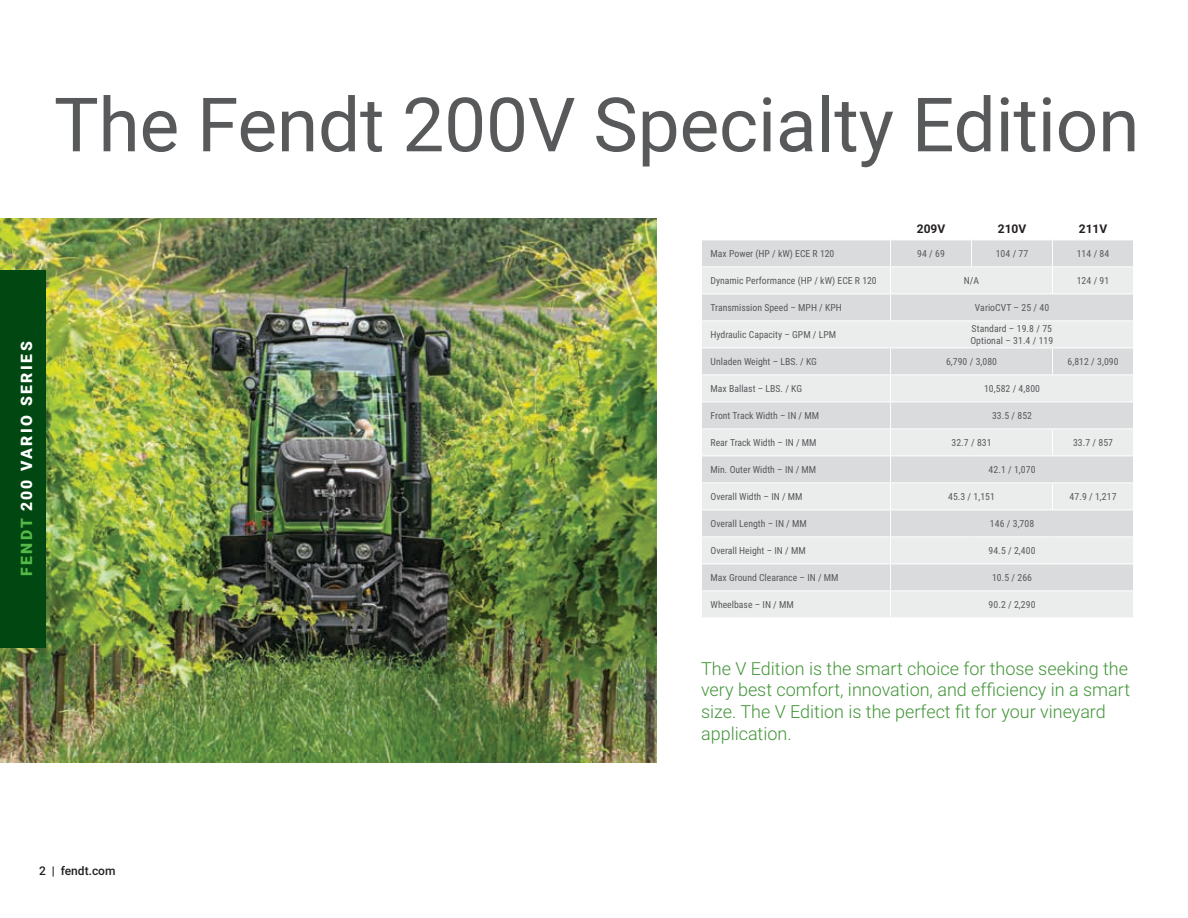
<style>
.page{position:relative;width:1188px;height:918px;background:#fff}
.page>*{position:absolute;margin:0;border:0;box-sizing:border-box;transform-origin:0 0}
.t1{font:75px "Roboto";letter-spacing:-.005em;color:#58595b}
.t2{font:300 18px/21.6px "Roboto";color:#439539}
.t3{font:900 15.75px "Roboto";letter-spacing:.16em;color:#fff}
.t4{font:700 12px "Roboto";color:#231f20}
.t5{font:500 12px "Roboto";color:#231f20}
.t6{font:9.75px/12px "Roboto Condensed";color:#58595b}
.s1{color:#55b947}
</style>
<div class="page">
<hr style="left:1187px;top:0;width:1px;height:918px;background:#fafafa">
<img style="left:0;top:218px;width:657px;height:544px">
<div style="left:0;top:270px;width:45px;height:378px;background:#004712"></div>
<div style="left:702px;top:240px;width:431px;height:26px;background:#dadbdd"></div>
<svg style="left:702px;top:267px;width:431px;height:350px;background:#e3e4e5"></svg>
<svg style="left:971px;top:240px;width:1px;height:26px"></svg>
<hr style="left:701px;top:293px;width:190px;height:1px;background:#fff">
<hr style="left:891px;top:293px;width:81px;height:1px;background:#fff">
<svg style="left:890px;top:240px;width:1px;height:80px"></svg>
<hr style="left:972px;top:293px;width:81px;height:1px;background:#fff">
<hr style="left:1053px;top:293px;width:81px;height:1px;background:#fff">
<hr style="left:701px;top:320px;width:190px;height:1px;background:#fff">
<hr style="left:891px;top:320px;width:81px;height:1px;background:#fff">
<hr style="left:972px;top:320px;width:81px;height:1px;background:#fff">
<hr style="left:1053px;top:320px;width:81px;height:1px;background:#fff">
<hr style="left:701px;top:347px;width:190px;height:1px;background:#fff">
<hr style="left:891px;top:347px;width:81px;height:1px;background:#fff">
<hr style="left:972px;top:347px;width:81px;height:1px;background:#fff">
<hr style="left:1053px;top:347px;width:81px;height:1px;background:#fff">
<hr style="left:701px;top:374px;width:190px;height:1px;background:#fff">
<hr style="left:891px;top:374px;width:81px;height:1px;background:#fff">
<hr style="left:972px;top:374px;width:81px;height:1px;background:#fff">
<hr style="left:1053px;top:374px;width:81px;height:1px;background:#fff">
<hr style="left:701px;top:401px;width:190px;height:1px;background:#fff">
<hr style="left:891px;top:401px;width:81px;height:1px;background:#fff">
<hr style="left:972px;top:401px;width:81px;height:1px;background:#fff">
<hr style="left:1053px;top:401px;width:81px;height:1px;background:#fff">
<hr style="left:701px;top:428px;width:190px;height:1px;background:#fff">
<hr style="left:701px;top:455px;width:190px;height:1px;background:#fff">
<hr style="left:701px;top:482px;width:190px;height:1px;background:#fff">
<hr style="left:891px;top:482px;width:81px;height:1px;background:#fff">
<hr style="left:972px;top:482px;width:81px;height:1px;background:#fff">
<hr style="left:1053px;top:482px;width:81px;height:1px;background:#fff">
<hr style="left:701px;top:509px;width:190px;height:1px;background:#fff">
<hr style="left:891px;top:509px;width:81px;height:1px;background:#fff">
<hr style="left:972px;top:509px;width:81px;height:1px;background:#fff">
<hr style="left:1053px;top:509px;width:81px;height:1px;background:#fff">
<hr style="left:701px;top:536px;width:190px;height:1px;background:#fff">
<hr style="left:891px;top:536px;width:81px;height:1px;background:#fff">
<hr style="left:972px;top:536px;width:81px;height:1px;background:#fff">
<hr style="left:1053px;top:536px;width:81px;height:1px;background:#fff">
<hr style="left:701px;top:563px;width:190px;height:1px;background:#fff">
<hr style="left:891px;top:563px;width:81px;height:1px;background:#fff">
<hr style="left:972px;top:563px;width:81px;height:1px;background:#fff">
<hr style="left:1053px;top:563px;width:81px;height:1px;background:#fff">
<hr style="left:701px;top:590px;width:190px;height:1px;background:#fff">
<hr style="left:891px;top:590px;width:81px;height:1px;background:#fff">
<hr style="left:972px;top:590px;width:81px;height:1px;background:#fff">
<hr style="left:1053px;top:590px;width:81px;height:1px;background:#fff">
<svg style="left:890px;top:348px;width:1px;height:269px"></svg>
<hr style="left:891px;top:428px;width:81px;height:1px;background:#fff">
<hr style="left:972px;top:428px;width:81px;height:1px;background:#fff">
<hr style="left:1053px;top:428px;width:81px;height:1px;background:#fff">
<hr style="left:891px;top:455px;width:81px;height:1px;background:#fff">
<hr style="left:972px;top:455px;width:81px;height:1px;background:#fff">
<hr style="left:1053px;top:455px;width:81px;height:1px;background:#fff">
<svg style="left:1052px;top:240px;width:1px;height:53px"></svg>
<svg style="left:1052px;top:348px;width:1px;height:26px"></svg>
<svg style="left:1052px;top:429px;width:1px;height:26px"></svg>
<svg style="left:1052px;top:483px;width:1px;height:26px"></svg>
<h1 class="t1" style="left:54px;top:72px;width:1087px">The Fendt 200V Specialty Edition</h1>
<h3 class="t3" style="left:16px;top:576px;width:236px;rotate:-90deg"><span class="s1">FENDT</span> 200 VARIO SERIES</h3>
<p class="t5" style="left:39px;top:862px;width:78px">2 | fendt.com</p>
<p class="t4" style="left:917px;top:221px;width:30px">209V</p>
<p class="t4" style="left:998px;top:221px;width:30px">210V</p>
<p class="t4" style="left:1079px;top:221px;width:30px">211V</p>
<p class="t6" style="left:711px;top:247px;width:125px">Max Power (HP / kW) ECE R 120</p>
<p class="t6" style="left:917px;top:247px;width:29px">94 / 69</p>
<p class="t6" style="left:996px;top:247px;width:34px">104 / 77</p>
<p class="t6" style="left:1077px;top:247px;width:34px">114 / 84</p>
<p class="t6" style="left:711px;top:274px;width:168px">Dynamic Performance (HP / kW) ECE R 120</p>
<p class="t6" style="left:964px;top:274px;width:17px">N/A</p>
<p class="t6" style="left:1077px;top:274px;width:34px">124 / 91</p>
<p class="t6" style="left:711px;top:301px;width:133px">Transmission Speed – MPH / KPH</p>
<p class="t6" style="left:975px;top:301px;width:76px">VarioCVT – 25 / 40</p>
<p class="t6" style="left:711px;top:328px;width:127px">Hydraulic Capacity – GPM / LPM</p>
<p class="t6" style="left:970px;top:322px;width:84px">Standard – 19.8 / 75<br>Optional – 31.4 / 119</p>
<p class="t6" style="left:711px;top:355px;width:108px">Unladen Weight – LBS. / KG</p>
<p class="t6" style="left:946px;top:355px;width:53px">6,790 / 3,080</p>
<p class="t6" style="left:1068px;top:355px;width:53px">6,812 / 3,090</p>
<p class="t6" style="left:711px;top:382px;width:93px">Max Ballast – LBS. / KG</p>
<p class="t6" style="left:984px;top:382px;width:57px">10,582 / 4,800</p>
<p class="t6" style="left:711px;top:409px;width:110px">Front Track Width – IN / MM</p>
<p class="t6" style="left:992px;top:409px;width:42px">33.5 / 852</p>
<p class="t6" style="left:711px;top:436px;width:108px">Rear Track Width – IN / MM</p>
<p class="t6" style="left:952px;top:436px;width:42px">32.7 / 831</p>
<p class="t6" style="left:1073px;top:436px;width:42px">33.7 / 857</p>
<p class="t6" style="left:711px;top:463px;width:107px">Min. Outer Width – IN / MM</p>
<p class="t6" style="left:989px;top:463px;width:48px">42.1 / 1,070</p>
<p class="t6" style="left:711px;top:490px;width:94px">Overall Width – IN / MM</p>
<p class="t6" style="left:948px;top:490px;width:48px">45.3 / 1,151</p>
<p class="t6" style="left:1070px;top:490px;width:48px">47.9 / 1,217</p>
<p class="t6" style="left:711px;top:517px;width:98px">Overall Length – IN / MM</p>
<p class="t6" style="left:990px;top:517px;width:46px">146 / 3,708</p>
<p class="t6" style="left:711px;top:544px;width:97px">Overall Height – IN / MM</p>
<p class="t6" style="left:989px;top:544px;width:48px">94.5 / 2,400</p>
<p class="t6" style="left:711px;top:571px;width:130px">Max Ground Clearance – IN / MM</p>
<p class="t6" style="left:992px;top:571px;width:42px">10.5 / 266</p>
<p class="t6" style="left:711px;top:598px;width:85px">Wheelbase – IN / MM</p>
<p class="t6" style="left:989px;top:598px;width:48px">90.2 / 2,290</p>
<h2 class="t2" style="left:701px;top:657px;width:431px">The V Edition is the smart choice for those seeking the very best comfort, innovation, and efficiency in a smart size. The V Edition is the perfect fit for your vineyard application.</h2>
</div>
